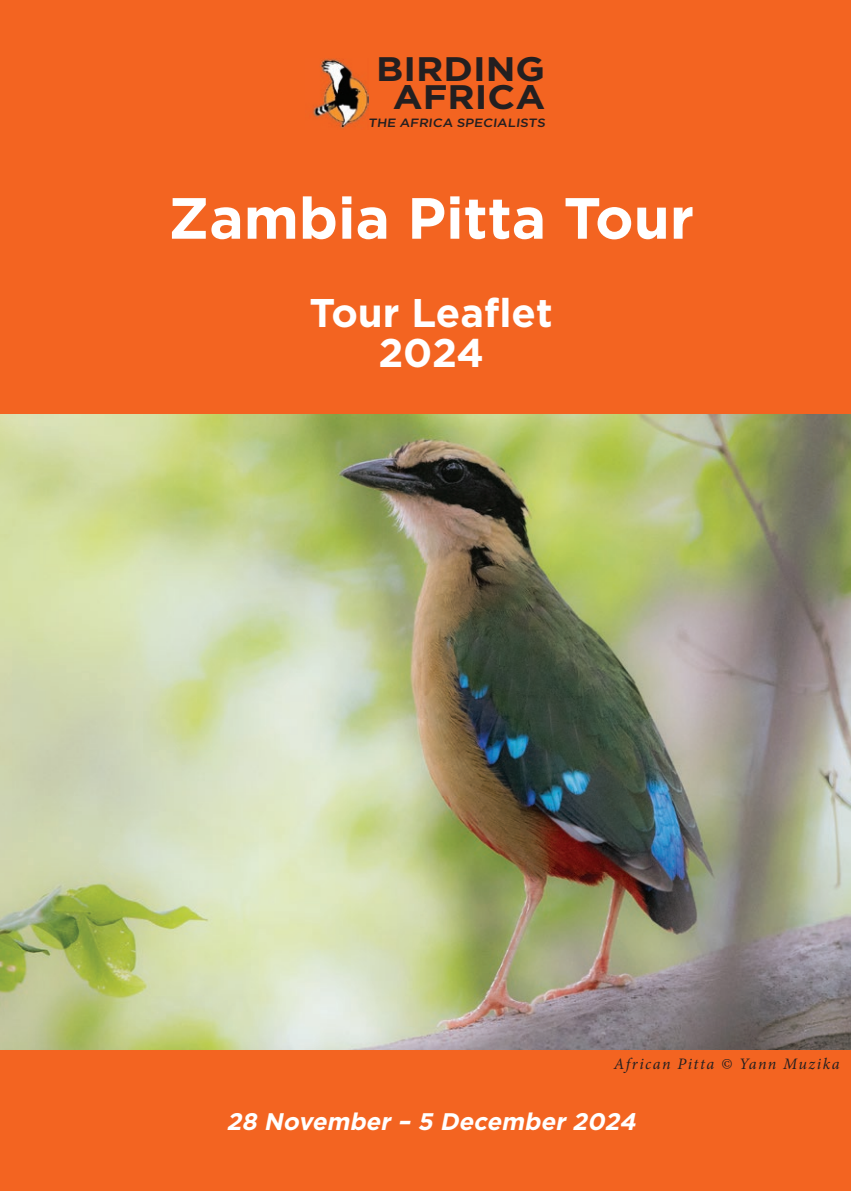
<style>
.page{position:relative;width:851px;height:1191px;background:#fff}
.page>*{position:absolute;margin:0;border:0;box-sizing:border-box;transform-origin:0 0}
.t1{font:700 58px "Gotham";color:#fff}
.t2{font:700 40px/40px "Gotham";color:#fff;text-align:center}
.t3{font:700 34px/28px "Gotham";color:#231f20;text-align:center;scale:1.11 1}
.t4{font:italic 700 24px "Gotham";color:#fff}
.t5{font:italic 16px "Minion Pro";letter-spacing:.095em;color:#231f20}
.t6{font:500 12px "Gotham";color:#231f20;scale:1.11 1}
</style>
<div class="page">
<div style="left:0;top:0;width:850px;height:1191px;background:#f36421"></div>
<img style="left:312px;top:58px;width:56px;height:71px">
<img style="left:0;top:414px;width:850px;height:635px">
<h3 class="t3" style="left:376px;top:55px;width:154px">BIRDING<br>AFRICA</h3>
<p class="t6" style="left:368px;top:115px;width:163px">THE AFRICA SPECIALISTS</p>
<h1 class="t1" style="left:168px;top:180px;width:527px">Zambia Pitta Tour</h1>
<h2 class="t2" style="left:309px;top:292px;width:244px">Tour Leaflet<br>2024</h2>
<p class="t5" style="left:613px;top:1053px;width:227px">African Pitta © Yann Muzika</p>
<p class="t4" style="left:226px;top:1105px;width:416px">28 November– 5 December2024</p>
</div>
